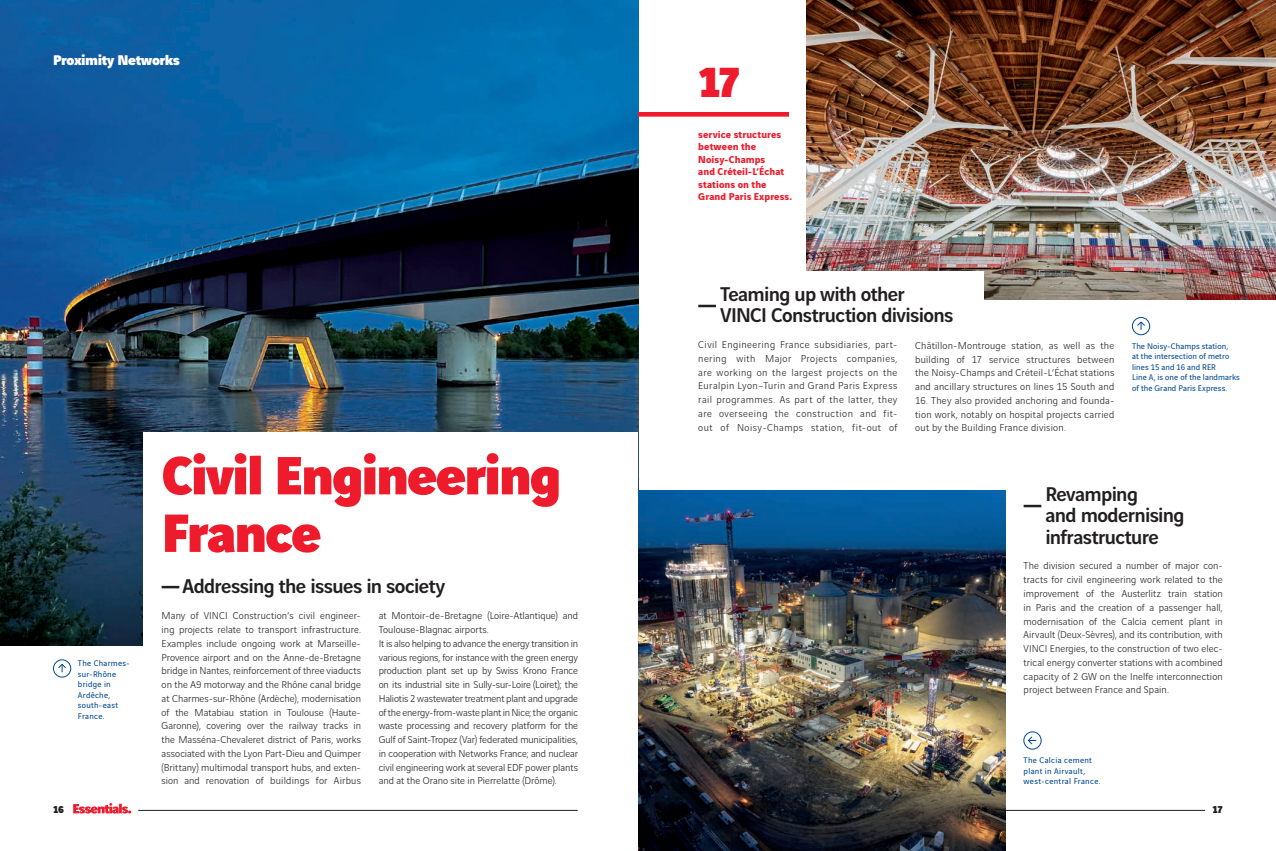
<style>
.page{position:relative;width:1276px;height:851px;background:#fff}
.page>*{position:absolute;margin:0;border:0;box-sizing:border-box;transform-origin:0 0}
.t1{font:900 57.5px/57.5px "Vinci Sans";letter-spacing:-.04em;color:#ee1b2c}
.t2{font:900 45px "Vinci Sans";color:#ee1b2c}
.t3{font:500 21.25px/21.2px "Vinci Sans";letter-spacing:-.03em;color:#231f20}
.t4{font:900 15px "Vinci Sans";letter-spacing:-.03em;color:#fff}
.t5{font:300 10.62px/13.8px "Vinci Sans";color:#231f20;text-align:justify}
.t6{font:700 10.62px/12.5px "Vinci Sans";letter-spacing:.01em;color:#ee1b2c}
.t7{font:900 10.62px "Vinci Sans";color:#231f20}
.t8{font:8.75px/10.5px "Vinci Sans";letter-spacing:.02em;color:#014990}
</style>
<div class="page">
<svg style="left:73px;top:803px;width:58px;height:10px"></svg>
<img style="left:806px;top:0;width:470px;height:299px">
<img style="left:0;top:0;width:638px;height:645px">
<div style="left:144px;top:432px;width:494px;height:316px;background:#fff"></div>
<div style="left:698px;top:272px;width:285px;height:173px;background:#fff"></div>
<div style="left:638px;top:112px;width:151px;height:5px;background:#ee1b2c"></div>
<hr style="left:162px;top:585px;width:17px;height:3px;background:#231f20">
<img style="left:638px;top:490px;width:368px;height:360px">
<hr style="left:1023px;top:504px;width:18px;height:3px;background:#231f20">
<div style="left:53px;top:659px;width:18px;height:18px;border:1px solid #014990;border-radius:50%"></div>
<svg style="left:58px;top:663px;width:8px;height:9px"></svg>
<div style="left:1023px;top:731px;width:18px;height:18px;border:1px solid #014990;border-radius:50%"></div>
<svg style="left:1027px;top:736px;width:9px;height:8px"></svg>
<div style="left:1132px;top:317px;width:18px;height:18px;border:1px solid #014990;border-radius:50%"></div>
<svg style="left:1137px;top:321px;width:8px;height:9px"></svg>
<svg style="left:698px;top:305px;width:18px;height:2px"></svg>
<hr style="left:138px;top:810px;width:440px;height:1px;background:#231f20">
<hr style="left:1006px;top:810px;width:199px;height:1px;background:#231f20">
<h3 class="t4" style="left:53px;top:47px;width:128px">Proximity Networks</h3>
<h1 class="t1" style="left:162px;top:440px;width:401px">Civil Engineering<br>France</h1>
<p class="t8" style="left:78px;top:657px;width:53px">The Charmes&shy;sur-Rhône bridge in<br>Ardêche, south-east<br>France.</p>
<h3 class="t3" style="left:182px;top:573px;width:264px">Addressing the issues in society</h3>
<p class="t5" style="left:162px;top:608px;width:201px">Many of VINCI Construction’s civil engineer&shy;ing projects relate to transport infrastructure.<br>Examples include ongoing work at Marseille-Provence airport and on the Anne-de-Bretagne bridge in Nantes, reinforcement of three viaducts on the A9 motorway and the Rhône canal bridge at Charmes-sur-Rhône (Ardèche), modernisation of the Matabiau station in Toulouse (Haute-Garonne), covering over the railway tracks in the Masséna-Chevaleret district of Paris, works associated with the Lyon Part-Dieu and Quimper (Brittany) multimodal transport hubs, and exten&shy;sion and renovation of buildings for Airbus</p>
<p class="t5" style="left:379px;top:608px;width:201px;text-align:left">at Montoir-de-Bretagne (Loire-Atlantique) and Toulouse-Blagnac airports.<br>It is also helping to advance the energy transition in various regions, for instance with the green energy production plant set up by Swiss Krono France on its industrial site in Sully-sur-Loire (Loiret); the Haliotis 2 wastewater treatment plant and upgrade of the energy-from-waste plant in Nice; the organic waste processing and recovery platform for the Gulf of Saint-Tropez (Var) federated municipalities, in cooperation with Networks France; and nuclear civil engineering work at several EDF power plants and at the Orano site in Pierrelatte (Drôme).</p>
<h2 class="t2" style="left:698px;top:45px;width:43px">17</h2>
<p class="t6" style="left:698px;top:127px;width:95px">service structures between the<br>Noisy-Champs<br>and Créteil-L’Échat stations on the<br>Grand Paris Express.</p>
<h3 class="t3" style="left:720px;top:281px;width:235px">Teaming up with other<br>VINCI Construction divisions</h3>
<p class="t5" style="left:698px;top:337px;width:201px">Civil Engineering France subsidiaries, part&shy;nering with Major Projects companies, are working on the largest projects on the Euralpin Lyon–Turin and Grand Paris Express rail programmes. As part of the latter, they are overseeing the construction and fit&shy;out of Noisy-Champs station, fit-out of</p>
<p class="t5" style="left:915px;top:337px;width:201px">Châtillon-Montrouge station, as well as the building of 17 service structures between the Noisy-Champs and Créteil-L’Échat stations and ancillary structures on lines 15 South and</p>
<p class="t5" style="left:915px;top:392px;width:201px">16. They also provided anchoring and founda&shy;tion work, notably on hospital projects carried out by the Building France division.</p>
<p class="t8" style="left:1132px;top:340px;width:109px">The Noisy-Champs station,<br>at the intersection of metro lines 15 and 16 and RER<br>Line A, is one of the landmarks of the Grand Paris Express.</p>
<h3 class="t3" style="left:1045px;top:481px;width:141px">Revamping<br>and modernising infrastructure</h3>
<p class="t5" style="left:1023px;top:558px;width:201px">The division secured a number of major con&shy;tracts for civil engineering work related to the improvement of the Austerlitz train station in Paris and the creation of a passenger hall, modernisation of the Calcia cement plant in Airvault (Deux-Sèvres), and its contribution, with VINCI Energies, to the construction of two elec&shy;trical energy converter stations with a combined capacity of 2 GW on the Inelfe interconnection project between France and Spain.</p>
<p class="t8" style="left:1023px;top:754px;width:78px">The Calcia cement plant in Airvault, west-central France.</p>
<p class="t7" style="left:53px;top:800px;width:12px">16</p>
<p class="t7" style="left:1212px;top:800px;width:12px">17</p>
</div>
